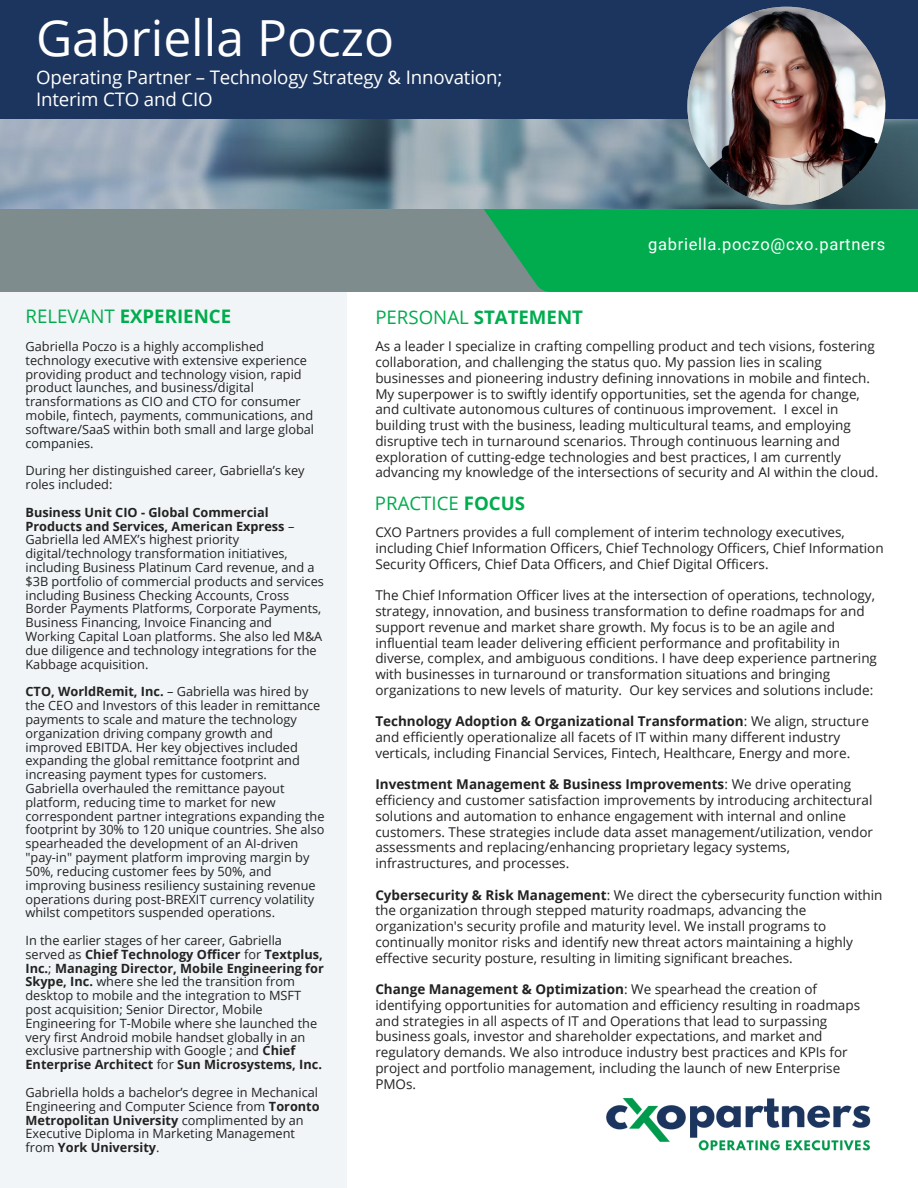
<style>
.page{position:relative;width:918px;height:1188px;background:#fff}
.page>*{position:absolute;margin:0;border:0;box-sizing:border-box;transform-origin:0 0}
.t1{font:49.8px "Open Sans";color:#fff}
.t2{font:18.75px "Open Sans";letter-spacing:-.01em;color:#fff}
.t3{font:700 18.75px "Open Sans";color:#00ac4e}
.t4{font:18.75px "Open Sans";color:#00ac4e}
.t5{font:16.5px "Roboto";letter-spacing:.04em;color:#fff}
.t6{font:13.5px/15.8px "Open Sans";color:#222}
.t7{font:12.75px/13.8px "Open Sans";color:#222}
.s1{font-weight:400}
.s2{font-weight:700}
</style>
<div class="page">
<img style="left:0;top:119px;width:918px;height:90px">
<div style="left:0;top:0;width:918px;height:119px;background:#1c355e"></div>
<div style="left:0;top:285px;width:346px;height:903px;background:#f2f5f7"></div>
<div style="left:0;top:209px;width:918px;height:82px;background:#7f8c8d"></div>
<svg style="left:484px;top:209px;width:434px;height:83px;background:#08a952"></svg>
<img style="left:687px;top:7px;width:198px;height:198px;border-radius:50%">
<img style="left:606px;top:1098px;width:265px;height:53px">
<p class="t1" style="left:36px;top:2px;width:360px">Gabriella Poczo</p>
<p class="t2" style="left:36px;top:64px;width:468px">Operating Partner – Technology Strategy &amp; Innovation;</p>
<p class="t2" style="left:36px;top:86px;width:178px">Interim CTO and CIO</p>
<p class="t3" style="left:25px;top:303px;width:207px"><span class="s1">RELEVANT</span> EXPERIENCE</p>
<p class="t3" style="left:375px;top:304px;width:209px"><span class="s1">PERSONAL</span> STATEMENT</p>
<p class="t5" style="left:648px;top:235px;width:239px">gabriella.poczo@cxo.partners</p>
<p class="t7" style="left:25px;top:339px;width:290px">Gabriella Poczo is a highly accomplished technology executive with extensive experience providing product and technology vision, rapid product launches, and business/digital transformations as CIO and CTO for consumer mobile, fintech, payments, communications, and software/SaaS within both small and large global companies.</p>
<p class="t7" style="left:25px;top:463px;width:281px">During her distinguished career, Gabriella’s key roles included:</p>
<p class="t7" style="left:25px;top:505px;width:300px"><span class="s2">Business Unit CIO - Global Commercial Products and Services, American Express</span> – Gabriella led AMEX’s highest priority digital/technology transformation initiatives, including Business Platinum Card revenue, and a $3B portfolio of commercial products and services including Business Checking Accounts, Cross Border Payments Platforms, Corporate Payments, Business Financing, Invoice Financing and Working Capital Loan platforms. She also led M&amp;A due diligence and technology integrations for the Kabbage acquisition.</p>
<p class="t7" style="left:25px;top:684px;width:296px"><span class="s2">CTO, WorldRemit, Inc.</span> – Gabriella was hired by the CEO and Investors of this leader in remittance payments to scale and mature the technology organization driving company growth and improved EBITDA. Her key objectives included expanding the global remittance footprint and increasing payment types for customers.</p>
<p class="t7" style="left:25px;top:781px;width:301px">Gabriella overhauled the remittance payout platform, reducing time to market for new correspondent partner integrations expanding the footprint by 30% to 120 unique countries. She also spearheaded the development of an AI-driven "pay-in" payment platform improving margin by 50%, reducing customer fees by 50%, and improving business resiliency sustaining revenue operations during post-BREXIT currency volatility whilst competitors suspended operations.</p>
<p class="t7" style="left:25px;top:933px;width:300px">In the earlier stages of her career, Gabriella served as <span class="s2">Chief Technology Officer</span> for <span class="s2">Textplus, Inc.</span>; <span class="s2">Managing Director, Mobile Engineering for Skype, Inc.</span> where she led the transition from desktop to mobile and the integration to MSFT post acquisition; Senior Director, Mobile Engineering for T-Mobile where she launched the very first Android mobile handset globally in an exclusive partnership with Google ; and <span class="s2">Chief Enterprise Architect</span> for <span class="s2">Sun Microsystems, Inc.</span></p>
<p class="t7" style="left:25px;top:1085px;width:296px">Gabriella holds a bachelor’s degree in Mechanical Engineering and Computer Science from <span class="s2">Toronto Metropolitan University</span> complimented by an Executive Diploma in Marketing Management from <span class="s2">York University</span>.</p>
<p class="t6" style="left:375px;top:338px;width:505px">As a leader I specialize in crafting compelling product and tech visions, fostering collaboration, and challenging the status quo. My passion lies in scaling businesses and pioneering industry defining innovations in mobile and fintech.<br>My superpower is to swiftly identify opportunities, set the agenda for change, and cultivate autonomous cultures of continuous improvement. I excel in building trust with the business, leading multicultural teams, and employing disruptive tech in turnaround scenarios. Through continuous learning and exploration of cutting-edge technologies and best practices, I am currently advancing my knowledge of the intersections of security and AI within the cloud.</p>
<p class="t4" style="left:375px;top:490px;width:152px">PRACTICE <span class="s2">FOCUS</span></p>
<p class="t6" style="left:375px;top:524px;width:510px">CXO Partners provides a full complement of interim technology executives, including Chief Information Officers, Chief Technology Officers, Chief Information<br>Security Officers, Chief Data Officers, and Chief Digital Officers.</p>
<p class="t6" style="left:375px;top:587px;width:503px">The Chief Information Officer lives at the intersection of operations, technology, strategy, innovation, and business transformation to define roadmaps for and support revenue and market share growth. My focus is to be an agile and influential team leader delivering efficient performance and profitability in diverse, complex, and ambiguous conditions. I have deep experience partnering with businesses in turnaround or transformation situations and bringing organizations to new levels of maturity. Our key services and solutions include:</p>
<p class="t6" style="left:375px;top:713px;width:495px"><span class="s2">Technology Adoption &amp; Organizational Transformation</span>: We align, structure and efficiently operationalize all facets of IT within many different industry verticals, including Financial Services, Fintech, Healthcare, Energy and more.</p>
<p class="t6" style="left:375px;top:776px;width:499px"><span class="s2">Investment Management &amp; Business Improvements</span>: We drive operating efficiency and customer satisfaction improvements by introducing architectural solutions and automation to enhance engagement with internal and online customers. These strategies include data asset management/utilization, vendor assessments and replacing/enhancing proprietary legacy systems, infrastructures, and processes.</p>
<p class="t6" style="left:375px;top:887px;width:509px"><span class="s2">Cybersecurity &amp; Risk Management</span>: We direct the cybersecurity function within the organization through stepped maturity roadmaps, advancing the organization's security profile and maturity level. We install programs to continually monitor risks and identify new threat actors maintaining a highly effective security posture, resulting in limiting significant breaches.</p>
<p class="t6" style="left:375px;top:981px;width:486px"><span class="s2">Change Management &amp; Optimization</span>: We spearhead the creation of identifying opportunities for automation and efficiency resulting in roadmaps and strategies in all aspects of IT and Operations that lead to surpassing business goals, investor and shareholder expectations, and market and regulatory demands. We also introduce industry best practices and KPIs for project and portfolio management, including the launch of new Enterprise PMOs.</p>
</div>
